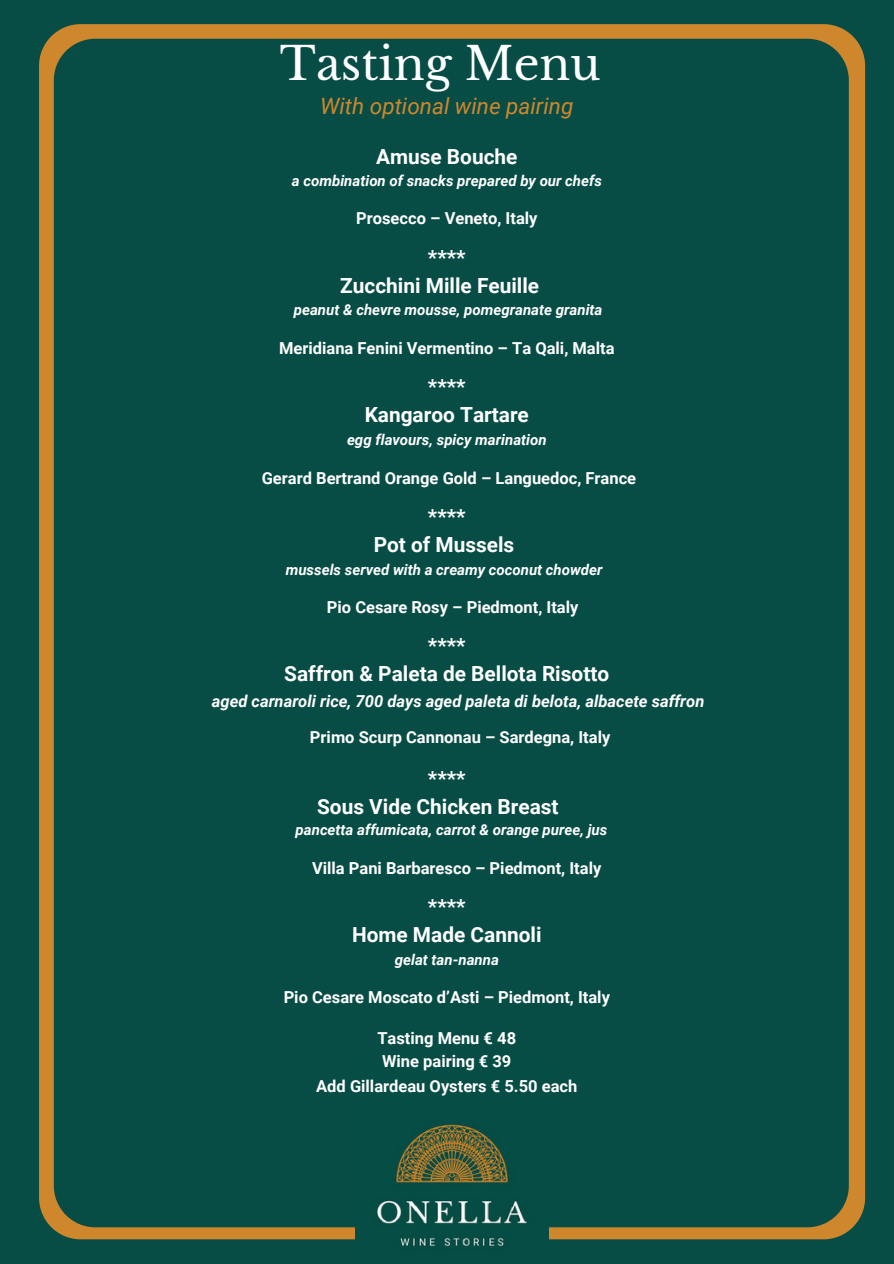
<style>
.page{position:relative;width:894px;height:1264px;background:#fff}
.page>*{position:absolute;margin:0;border:0;box-sizing:border-box;transform-origin:0 0}
.t1{font:45px "Libre Baskerville";color:#fff}
.t2{font:italic 22.5px "Roboto";color:#cf872d}
.t3{font:700 20.85px/28.2px "Roboto";color:#fff;text-align:center}
.t4{font:700 16.5px "Roboto";color:#fff}
.t5{font:italic 700 16.5px "Roboto";color:#fff}
.t6{font:italic 700 15px "Roboto";color:#fff}
</style>
<div class="page">
<div style="left:0;top:0;width:893px;height:1263px;background:#074d45"></div>
<div style="left:39px;top:24px;width:825px;height:1216px;background:#cf872d"></div>
<div style="left:54px;top:39px;width:794px;height:1188px;background:#074d45"></div>
<img style="left:355px;top:1124px;width:193px;height:123px">
<p class="t1" style="left:280px;top:37px;width:322px">Tasting Menu</p>
<p class="t2" style="left:320px;top:93px;width:255px">With optional wine pairing</p>
<h1 class="t3" style="left:376px;top:142px;width:143px">Amuse Bouche</h1>
<p class="t6" style="left:292px;top:172px;width:311px">a combination of snacks prepared by our chefs</p>
<h1 class="t4" style="left:356px;top:209px;width:183px">Prosecco – Veneto, Italy</h1>
<p class="t3" style="left:340px;top:243px;width:200px;text-align:left;text-indent:88px">****<br>Zucchini Mille Feuille</p>
<p class="t6" style="left:294px;top:301px;width:310px">peanut &amp; chevre mousse, pomegranate granita</p>
<h1 class="t4" style="left:279px;top:338px;width:337px">Meridiana Fenini Vermentino – Ta Qali, Malta</h1>
<p class="t3" style="left:364px;top:373px;width:166px">****<br>Kangaroo Tartare</p>
<p class="t6" style="left:347px;top:431px;width:201px">egg flavours, spicy marination</p>
<p class="t4" style="left:261px;top:468px;width:376px">Gerard Bertrand Orange Gold – Languedoc, France</p>
<p class="t3" style="left:373px;top:503px;width:142px">****<br>Pot of Mussels</p>
<p class="t6" style="left:285px;top:561px;width:318px">mussels served with a creamy coconut chowder</p>
<p class="t4" style="left:327px;top:598px;width:253px">Pio Cesare Rosy – Piedmont, Italy</p>
<p class="t3" style="left:284px;top:632px;width:326px">****<br>Saffron &amp; Paleta de Bellota Risotto</p>
<p class="t5" style="left:212px;top:692px;width:494px">aged carnaroli rice, 700 days aged paleta di belota, albacete saffron</p>
<p class="t4" style="left:310px;top:728px;width:302px">Primo Scurp Cannonau – Sardegna, Italy</p>
<h2 class="t3" style="left:317px;top:764px;width:243px;text-align:left;text-indent:111px">****<br>Sous Vide Chicken Breast</h2>
<h1 class="t6" style="left:295px;top:821px;width:313px">pancetta affumicata, carrot &amp; orange puree, jus</h1>
<p class="t4" style="left:312px;top:858px;width:291px">Villa Pani Barbaresco – Piedmont, Italy</p>
<h1 class="t3" style="left:352px;top:892px;width:191px">****<br>Home Made Cannoli</h1>
<h1 class="t6" style="left:394px;top:950px;width:105px">gelat tan-nanna</h1>
<p class="t4" style="left:283px;top:988px;width:327px">Pio Cesare Moscato d’Asti – Piedmont, Italy</p>
<h1 class="t4" style="left:377px;top:1028px;width:140px">Tasting Menu € 48</h1>
<p class="t4" style="left:382px;top:1052px;width:131px">Wine pairing € 39</p>
<p class="t4" style="left:316px;top:1076px;width:262px">Add Gillardeau Oysters € 5.50 each</p>
</div>
